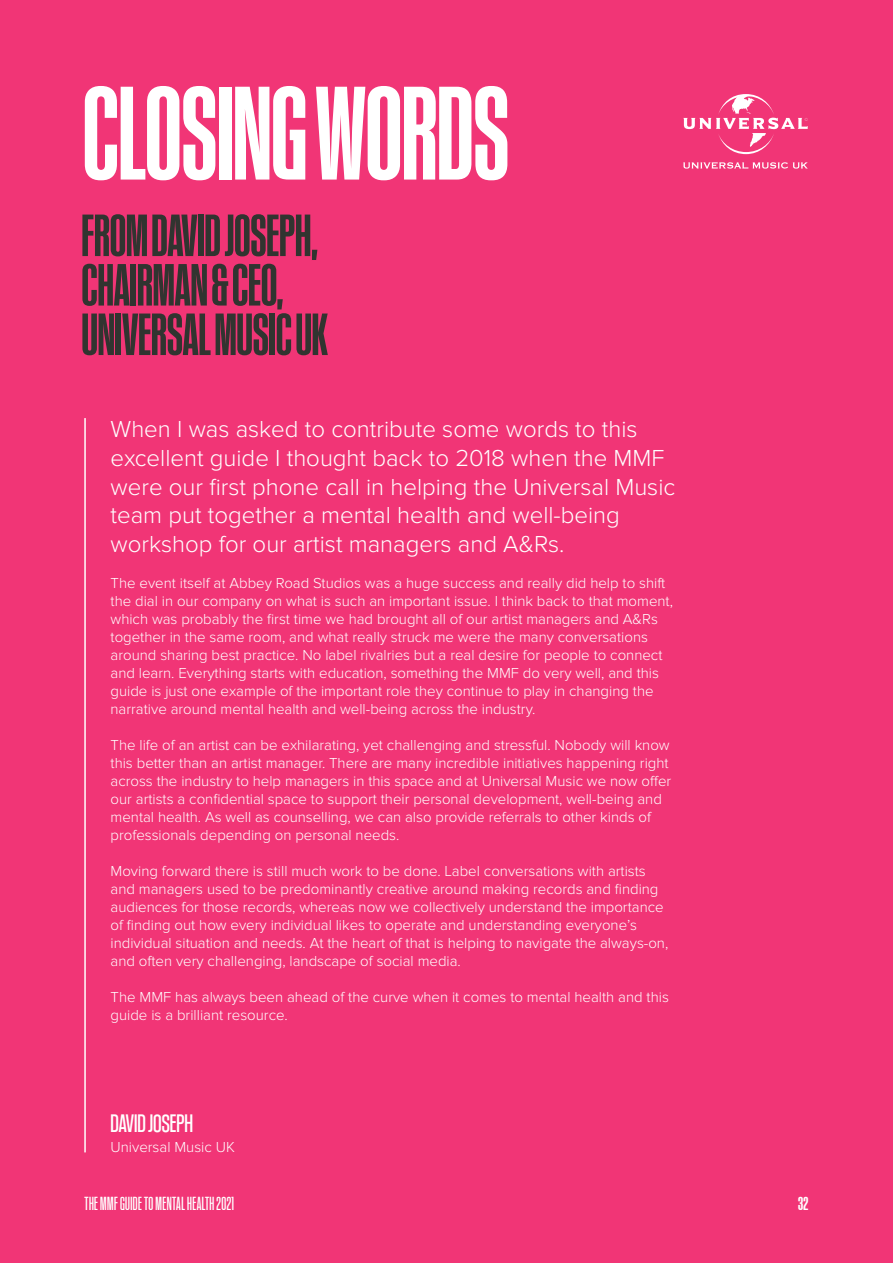
<style>
.page{position:relative;width:893px;height:1263px;background:#f13576}
.page>*{position:absolute;margin:0;border:0;box-sizing:border-box;transform-origin:0 0}
.t1{font:500 127.5px "Kommissar X Cond Web";color:#fff}
.t2{font:500 57px/49.5px "Kommissar X Cond Web";color:#313430}
.t3{font:300 24px/28.8px "Proxima Nova";color:#fff}
.t4{font:24px "Kommissar Cond Web";color:#fff}
.t5{font:18px "Kommissar X Cond Web";letter-spacing:.025em;color:#fff}
.t6{font:500 18px "Kommissar X Cond Web";color:#fff}
.t7{font:300 15px/18px "Proxima Nova";color:#fff}
</style>
<div class="page">
<hr style="left:84px;top:418px;width:2px;height:734px;background:#fff">
<svg style="left:683px;top:94px;width:125px;height:60px"></svg>
<svg style="left:683px;top:162px;width:125px;height:7px"></svg>
<h1 class="t1" style="left:83px;top:51px;width:428px">CLOSING WORDS</h1>
<h2 class="t2" style="left:82px;top:207px;width:248px">FROM DAVID JOSEPH,<br>CHAIRMAN &amp; CEO,<br>UNIVERSAL MUSIC UK</h2>
<p class="t3" style="left:111px;top:415px;width:566px">When I was asked to contribute some words to this excellent guide I thought back to 2018 when the MMF were our first phone call in helping the Universal Music team put together a mental health and well-being workshop for our artist managers and A&amp;Rs.</p>
<p class="t7" style="left:111px;top:574px;width:564px">The event itself at Abbey Road Studios was a huge success and really did help to shift the dial in our company on what is such an important issue. I think back to that moment, which was probably the first time we had brought all of our artist managers and A&amp;Rs together in the same room, and what really struck me were the many conversations around sharing best practice. No label rivalries but a real desire for people to connect and learn. Everything starts with education, something the MMF do very well, and this guide is just one example of the important role they continue to play in changing the narrative around mental health and well-being across the industry.</p>
<p class="t7" style="left:111px;top:736px;width:562px">The life of an artist can be exhilarating, yet challenging and stressful. Nobody will know this better than an artist manager. There are many incredible initiatives happening right across the industry to help managers in this space and at Universal Music we now offer our artists a confidential space to support their personal development, well-being and mental health. As well as counselling, we can also provide referrals to other kinds of professionals depending on personal needs.</p>
<p class="t7" style="left:111px;top:862px;width:559px">Moving forward there is still much work to be done. Label conversations with artists and managers used to be predominantly creative around making records and finding audiences for those records, whereas now we collectively understand the importance of finding out how every individual likes to operate and understanding everyone’s individual situation and needs. At the heart of that is helping to navigate the always-on, and often very challenging, landscape of social media.</p>
<p class="t7" style="left:111px;top:988px;width:560px">The MMF has always been ahead of the curve when it comes to mental health and this guide is a brilliant resource.</p>
<h3 class="t4" style="left:111px;top:1108px;width:84px">DAVID JOSEPH</h3>
<p class="t7" style="left:111px;top:1138px;width:126px">Universal Music UK</p>
<p class="t5" style="left:85px;top:1192px;width:151px">THE MMF GUIDE TO MENTAL HEALTH 2021</p>
<p class="t6" style="left:798px;top:1192px;width:12px">32</p>
</div>
